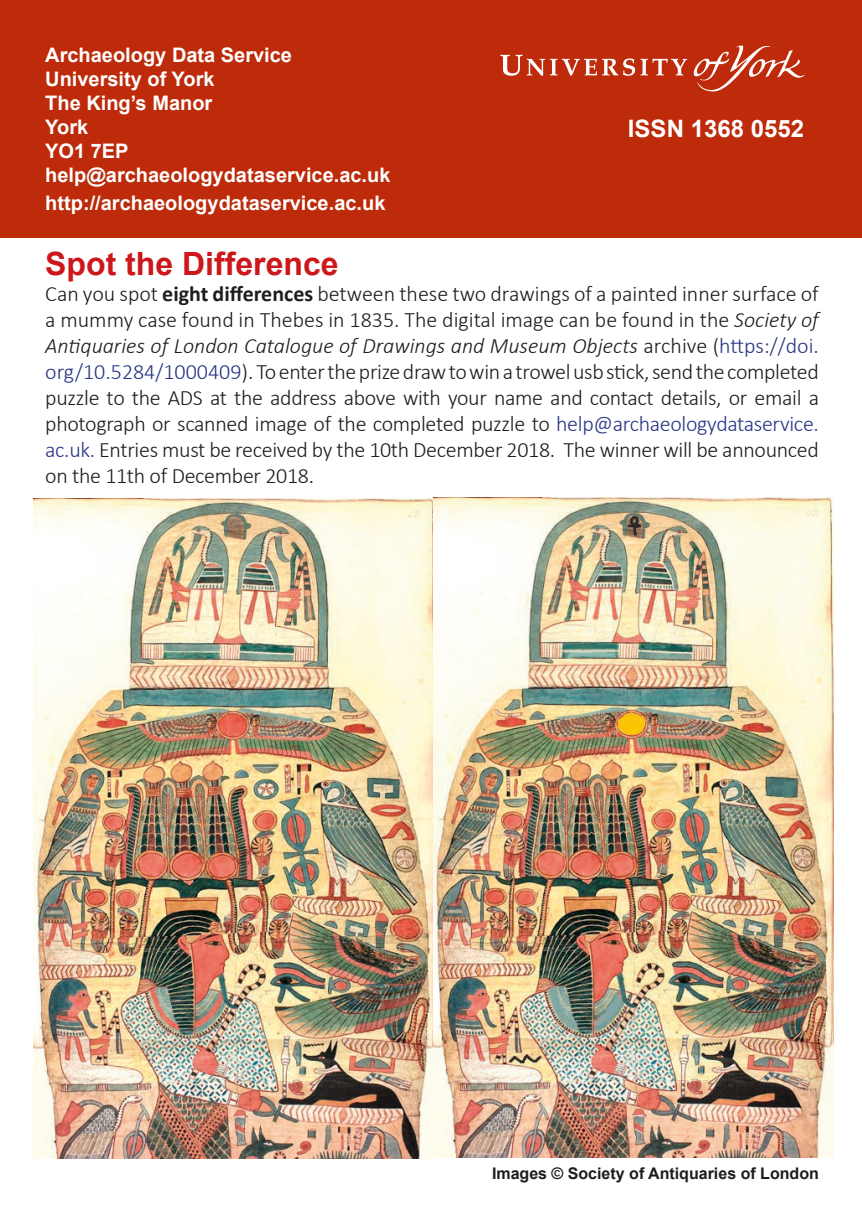
<style>
.page{position:relative;width:862px;height:1214px;background:#fff}
.page>*{position:absolute;margin:0;border:0;box-sizing:border-box;transform-origin:0 0}
.t1{font:700 32px "Arial";color:#cd171a}
.t2{font:700 24px "Arial";color:#fff}
.t3{font:300 22px/26px "Calibri";letter-spacing:-.015em;color:#1d1d1b;text-align:justify}
.t4{font:700 20px "Arial";color:#fff}
.t5{font:700 16px "Arial";color:#1d1d1b}
.s1{font-weight:700}
.s2{font-style:italic}
.s3{color:#283583}
</style>
<div class="page">
<div style="left:0;top:0;width:862px;height:238px;background:#bd2b0b"></div>
<svg style="left:500px;top:55px;width:187px;height:21px"></svg>
<svg style="left:693px;top:45px;width:112px;height:46px"></svg>
<img style="left:34px;top:498px;width:799px;height:660px">
<p class="t4" style="left:45px;top:41px;width:248px">Archaeology Data Service</p>
<p class="t4" style="left:45px;top:65px;width:171px">University of York</p>
<p class="t4" style="left:45px;top:89px;width:169px">The King’s Manor</p>
<p class="t4" style="left:45px;top:113px;width:44px">York</p>
<p class="t4" style="left:45px;top:137px;width:85px">YO1 7EP</p>
<p class="t4" style="left:45px;top:161px;width:347px">help@archaeologydataservice.ac.uk</p>
<p class="t4" style="left:45px;top:190px;width:342px">http://archaeologydataservice.ac.uk</p>
<p class="t2" style="left:628px;top:113px;width:178px">ISSN 1368 0552</p>
<p class="t1" style="left:45px;top:242px;width:295px">Spot the Difference</p>
<p class="t3" style="left:45px;top:280px;width:775px">Can you spot <span class="s1">eight differences</span> between these two drawings of a painted inner surface of a mummy case found in Thebes in 1835. The digital image can be found in the <span class="s2">Society of Antiquaries of London Catalogue of Drawings and Museum Objects</span> archive (<span class="s3">https://doi. org/10.5284/1000409</span>). To enter the prize draw to win a trowel usb stick, send the completed puzzle to the ADS at the address above with your name and contact details, or email a photograph or scanned image of the completed puzzle to <span class="s3">help@archaeologydataservice. ac.uk.</span> Entries must be received by the 10th December 2018. The winner will be announced on the 11th of December 2018.</p>
<p class="t5" style="left:492px;top:1162px;width:328px">Images © Society of Antiquaries of London</p>
</div>
